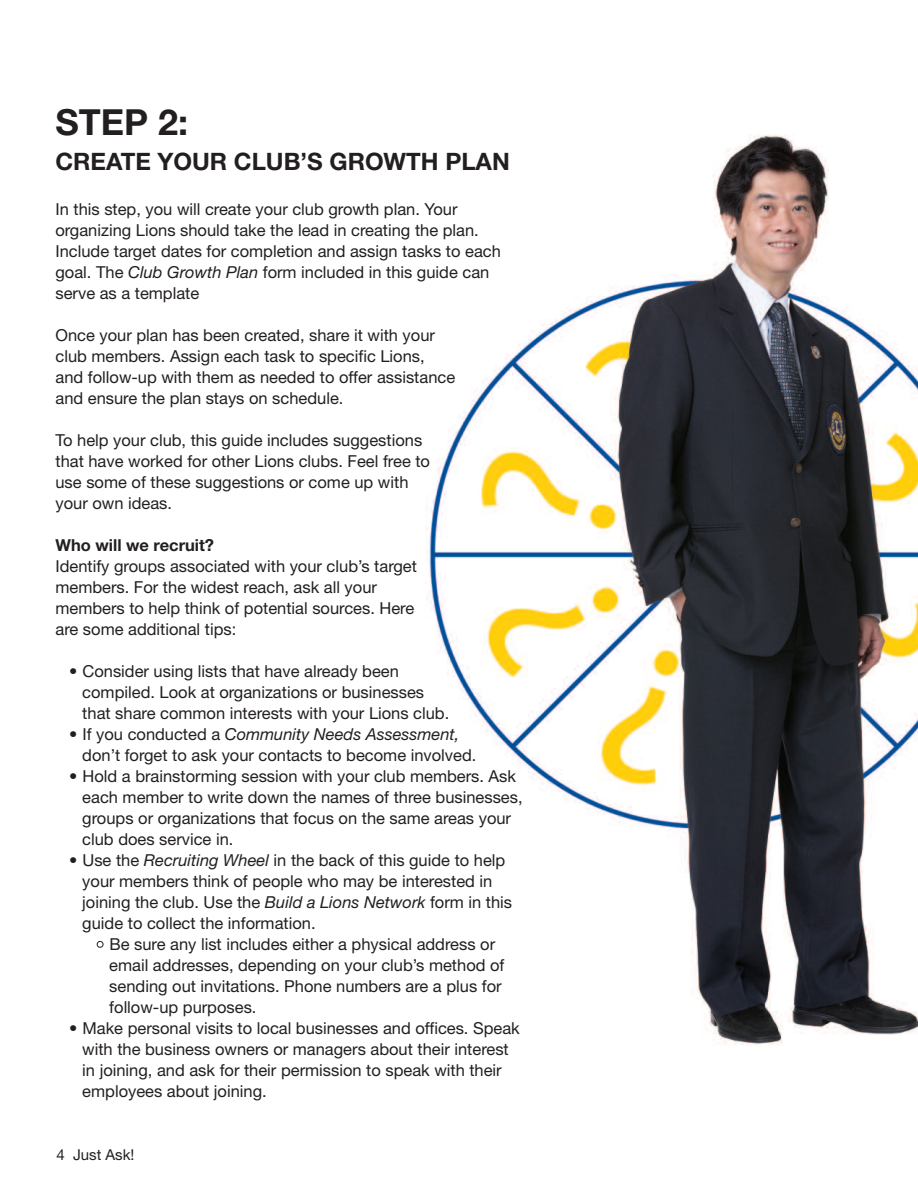
<style>
.page{position:relative;width:918px;height:1188px;background:#fff}
.page>*{position:absolute;margin:0;border:0;box-sizing:border-box;transform-origin:0 0}
.t1{font:700 36px "Helvetica Neue";color:#231f20}
.t2{font:700 24px "Helvetica Neue";color:#231f20}
.t3{font:16.5px/21px "Helvetica Neue";color:#231f20}
.t4{font:700 16.5px "Helvetica Neue";color:#231f20}
.t5{font:15px "Helvetica Neue";color:#231f20}
.s1{font-style:italic}
.s2{color:#fff}
</style>
<div class="page">
<img style="left:426px;top:135px;width:492px;height:910px">
<h1 class="t1" style="left:56px;top:109px;width:134px">STEP 2:</h1>
<h2 class="t2" style="left:56px;top:153px;width:456px">CREATE YOUR CLUB’S GROWTH PLAN</h2>
<p class="t3" style="left:55px;top:201px;width:447px">In this step, you will create your club growth plan. Your organizing Lions should take the lead in creating the plan.<br>Include target dates for completion and assign tasks to each goal. The <span class="s1">Club Growth Plan</span> form included in this guide can serve as a template</p>
<p class="t3" style="left:56px;top:327px;width:401px">Once your plan has been created, share it with your club members. Assign each task to specific Lions, and follow-up with them as needed to offer assistance and ensure the plan stays on schedule.</p>
<p class="t3" style="left:56px;top:432px;width:376px">To help your club, this guide includes suggestions that have worked for other Lions clubs. Feel free to use some of these suggestions or come up with your own ideas.</p>
<p class="t4" style="left:56px;top:540px;width:160px">Who will we recruit?</p>
<p class="t3" style="left:56px;top:558px;width:363px">Identify groups associated with your club’s target members. For the widest reach, ask all your members to help think of potential sources. Here are some additional tips:</p>
<p class="t3" style="left:82px;top:663px;width:369px;text-indent:-13px">• Consider using lists that have already been compiled. Look at organizations or businesses that share common interests with your Lions club.</p>
<p class="t3" style="left:82px;top:726px;width:396px;text-indent:-13px">• If you conducted a <span class="s1">Community Needs Assessment, </span>don’t forget to ask your contacts to become involved.</p>
<p class="t3" style="left:82px;top:768px;width:442px;text-indent:-13px">• Hold a brainstorming session with your club members. Ask each member to write down the names of three businesses, groups or organizations that focus on the same areas your club does service in.</p>
<p class="t3" style="left:82px;top:852px;width:431px;text-indent:-13px">• Use the <span class="s1">Recruiting Wheel</span> in the back of this guide to help your members think of people who may be interested in joining the club. Use the <span class="s1">Build a Lions Network</span> form in this guide to collect the information.</p>
<p class="t3" style="left:109px;top:936px;width:397px;text-indent:-13px"><span class="s2">•</span> Be sure any list includes either a physical address or email addresses, depending on your club’s method of sending out invitations. Phone numbers are a plus for follow-up purposes.</p>
<p class="t3" style="left:82px;top:1020px;width:439px;text-indent:-13px">• Make personal visits to local businesses and offices. Speak with the business owners or managers about their interest in joining, and ask for their permission to speak with their employees about joining.</p>
<p class="t5" style="left:56px;top:1150px;width:79px">4 Just Ask!</p>
</div>
